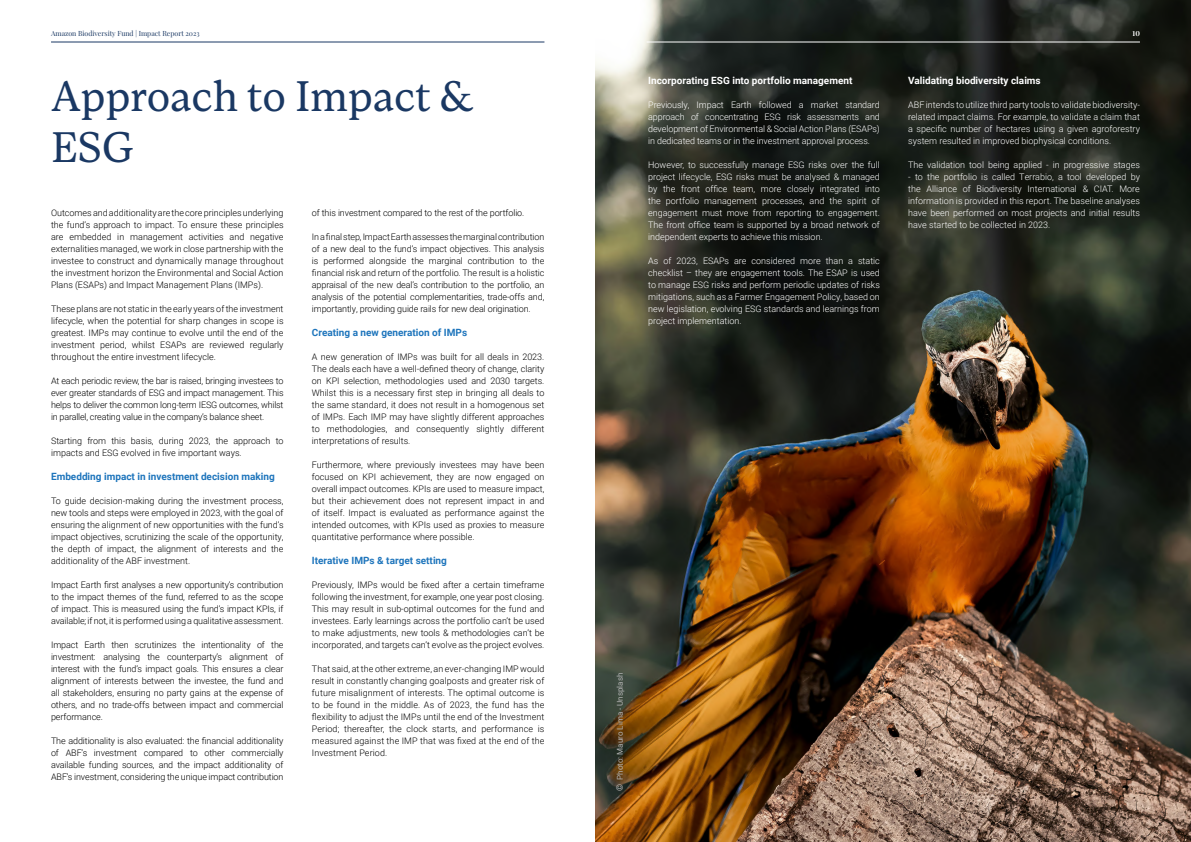
<style>
.page{position:relative;width:1191px;height:842px;background:#fff}
.page>*{position:absolute;margin:0;border:0;box-sizing:border-box;transform-origin:0 0}
.t1{font:43px/51px "Loretta";color:#1a3863}
.t2{font:700 10px "Roboto";color:#1e75bc}
.t3{font:700 10px "Roboto";color:#fff}
.t4{font:300 9px/12px "Roboto";color:#000;text-align:justify}
.t5{font:300 9px/12px "Roboto";color:#fff;text-align:justify}
.t6{font:8px "Roboto";color:#b3b3b3}
.t7{font:7px "Playfair Display";color:#1a3863}
.t8{font:700 7px "Playfair Display";color:#fff}
.s1{font-weight:500;font-size:9px}
</style>
<div class="page">
<img style="left:595px;top:0;width:596px;height:842px">
<hr style="left:646px;top:42px;width:494px;height:1px;background:#fff">
<hr style="left:51px;top:42px;width:493px;height:1px;background:#1a3863">
<p class="t7" style="left:51px;top:28px;width:150px">Amazon Biodiversity Fund | Impact Report 2023</p>
<p class="t8" style="left:1132px;top:28px;width:9px">10</p>
<h1 class="t1" style="left:51px;top:71px;width:425px">Approach to Impact &amp;<br>ESG</h1>
<p class="t4" style="left:51px;top:206px;width:234px">Outcomes and additionality are the core principles underlying the fund’s approach to impact. To ensure these principles are embedded in management activities and negative externalities managed, we work in close partnership with the investee to construct and dynamically manage throughout the investment horizon the Environmental and Social Action Plans (ESAPs) and Impact Management Plans (IMPs).</p>
<p class="t4" style="left:51px;top:302px;width:234px">These plans are not static in the early years of the investment lifecycle, when the potential for sharp changes in scope is greatest. IMPs may continue to evolve until the end of the investment period, whilst ESAPs are reviewed regularly throughout the entire investment lifecycle.</p>
<p class="t4" style="left:51px;top:374px;width:234px">At each periodic review, the bar is raised, bringing investees to ever greater standards of ESG and impact management. This helps to deliver the common long-term IESG outcomes, whilst in parallel, creating value in the company’s balance sheet.</p>
<p class="t4" style="left:51px;top:434px;width:234px">Starting from this basis, during 2023, the approach to impacts and ESG evolved in five important ways.</p>
<p class="t2" style="left:51px;top:469px;width:225px">Embedding impact in investment decision making</p>
<p class="t4" style="left:51px;top:494px;width:234px">To guide decision-making during the investment process, new tools and steps were employed in 2023, with the goal of ensuring the alignment of new opportunities with the fund’s impact objectives, scrutinizing the scale of the opportunity, the depth of impact, the alignment of interests and the additionality of the ABF investment.</p>
<p class="t4" style="left:51px;top:578px;width:234px">Impact Earth first analyses a new opportunity’s contribution to the impact themes of the fund, referred to as the scope of impact. This is measured using the fund’s impact KPIs, if available; if not, it is performed using a qualitative assessment.</p>
<p class="t4" style="left:51px;top:638px;width:234px">Impact Earth then scrutinizes the intentionality of the investment: analysing the counterparty’s alignment of interest with the fund’s impact goals. This ensures a clear alignment of interests between the investee, the fund and all stakeholders, ensuring no party gains at the expense of others, and no trade-offs between impact and commercial performance.</p>
<p class="t4" style="left:51px;top:734px;width:234px">The additionality is also evaluated: the financial additionality of ABF’s investment compared to other commercially available funding sources, and the impact additionality of ABF’s investment, considering the unique impact contribution</p>
<p class="t4" style="left:312px;top:206px;width:214px">of this investment compared to the rest of the portfolio.</p>
<p class="t4" style="left:312px;top:230px;width:234px">In a final step, Impact Earth assesses the marginal contribution of a new deal to the fund’s impact objectives. This analysis is performed alongside the marginal contribution to the financial risk and return of the portfolio. The result is a holistic appraisal of the new deal’s contribution to the portfolio, an analysis of the potential complementarities, trade-offs and, importantly, providing guide rails for new deal origination.</p>
<p class="t2" style="left:312px;top:325px;width:157px">Creating a new generation of IMPs</p>
<p class="t4" style="left:312px;top:350px;width:234px">A new generation of IMPs was built for all deals in 2023.<br>The deals each have a well-defined theory of change, clarity on KPI selection, methodologies used and 2030 targets.<br>Whilst this is a necessary first step in bringing all deals to the same standard, it does not result in a homogenous set of IMPs. Each IMP may have slightly different approaches to methodologies, and consequently slightly different interpretations of results.</p>
<p class="t4" style="left:312px;top:458px;width:234px">Furthermore, where previously investees may have been focused on KPI achievement, they are now engaged on overall impact outcomes. KPIs are used to measure impact, but their achievement does not represent impact in and of itself. Impact is evaluated as performance against the intended outcomes, with KPIs used as proxies to measure quantitative performance where possible.</p>
<p class="t2" style="left:312px;top:553px;width:137px">Iterative IMPs &amp; target setting</p>
<p class="t4" style="left:312px;top:578px;width:234px">Previously, IMPs would be fixed after a certain timeframe following the investment, for example, one year post closing.<br>This may result in sub-optimal outcomes for the fund and investees. Early learnings across the portfolio can’t be used to make adjustments, new tools &amp; methodologies can’t be incorporated, and targets can’t evolve as the project evolves.</p>
<p class="t4" style="left:312px;top:662px;width:234px">That said, at the other extreme, an ever-changing IMP would result in constantly changing goalposts and greater risk of future misalignment of interests. The optimal outcome is to be found in the middle. As of 2023, the fund has the flexibility to adjust the IMPs until the end of the Investment Period; thereafter, the clock starts, and performance is measured against the IMP that was fixed at the end of the Investment Period.</p>
<p class="t6" style="left:614px;top:791px;width:120px;rotate:-90deg"><span class="s1">©</span> Photo: Mauro Lima - Unsplash</p>
<p class="t3" style="left:648px;top:73px;width:206px">Incorporating ESG into portfolio management</p>
<p class="t5" style="left:648px;top:98px;width:233px">Previously, Impact Earth followed a market standard approach of concentrating ESG risk assessments and development of Environmental &amp; Social Action Plans (ESAPs) in dedicated teams or in the investment approval process.</p>
<p class="t5" style="left:648px;top:158px;width:233px">However, to successfully manage ESG risks over the full project lifecycle, ESG risks must be analysed &amp; managed by the front office team, more closely integrated into the portfolio management processes, and the spirit of engagement must move from reporting to engagement.<br>The front office team is supported by a broad network of independent experts to achieve this mission.</p>
<p class="t5" style="left:648px;top:254px;width:233px">As of 2023, ESAPs are considered more than a static checklist – they are engagement tools. The ESAP is used to manage ESG risks and perform periodic updates of risks mitigations, such as a Farmer Engagement Policy, based on new legislation, evolving ESG standards and learnings from project implementation.</p>
<p class="t3" style="left:908px;top:73px;width:134px">Validating biodiversity claims</p>
<p class="t5" style="left:908px;top:98px;width:233px">ABF intends to utilize third party tools to validate biodiversity&shy;related impact claims. For example, to validate a claim that a specific number of hectares using a given agroforestry system resulted in improved biophysical conditions.</p>
<p class="t5" style="left:908px;top:158px;width:233px">The validation tool being applied - in progressive stages</p>
<p class="t5" style="left:908px;top:170px;width:233px">- to the portfolio is called Terrabio, a tool developed by the Alliance of Biodiversity International &amp; CIAT. More information is provided in this report. The baseline analyses have been performed on most projects and initial results have started to be collected in 2023.</p>
</div>
